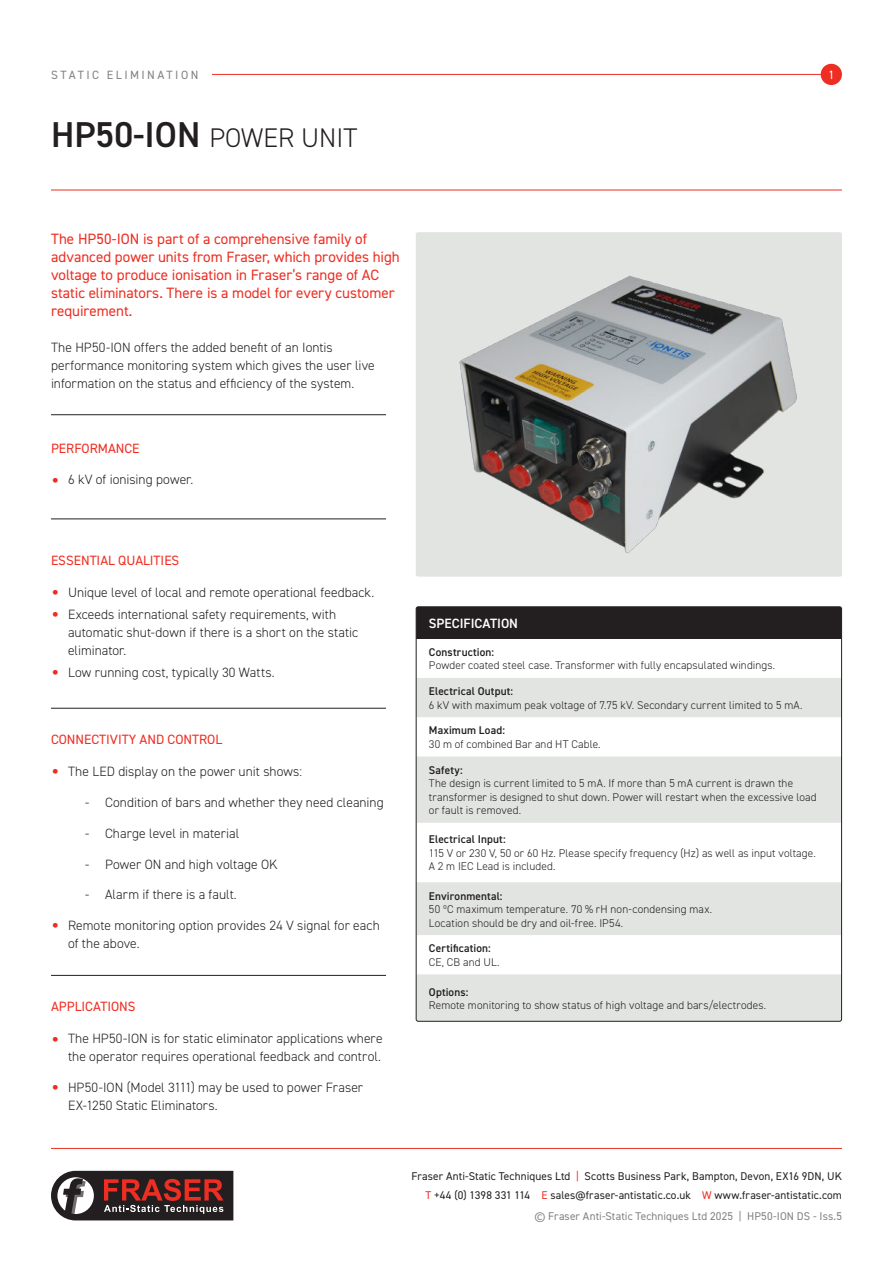
<style>
.page{position:relative;width:893px;height:1263px;background:#fff}
.page>*{position:absolute;margin:0;border:0;box-sizing:border-box;transform-origin:0 0}
.t1{font:300 27px "DIN2014";color:#231f20}
.t2{font:15px/18px "DIN2014";color:#ee2e22}
.t3{font:300 13.5px/18px "DIN2014";color:#231f20}
.t4{font:13.5px "DIN2014";color:#ee2e22}
.t5{font:600 13.5px "DIN2014";color:#fff}
.t6{font:12px "DIN2014";letter-spacing:.205em;color:#808285}
.t7{font:12px "DIN2014";color:#fff}
.t8{font:300 11.25px/13.5px "DIN2014";letter-spacing:.01em;color:#231f20}
.t9{font:11.25px/19.2px "DIN2014";letter-spacing:.01em;color:#231f20;text-align:right}
.t10{font:600 11.25px "DIN2014";letter-spacing:.015em;color:#231f20}
.t11{font:11.25px "DIN2014";letter-spacing:.01em;color:#808285}
.s1{font-weight:600;font-size:36px}
.s2{font-size:28.5px;color:#ee2e22}
.s3{color:#ee2e22}
</style>
<div class="page">
<hr style="left:77px;top:74px;width:754px;height:1px;background:#ee2e22">
<div style="left:51px;top:64px;width:160px;height:21px;background:#fff"></div>
<div style="left:821px;top:64px;width:21px;height:21px;background:#ee2e22;border-radius:50%"></div>
<hr style="left:51px;top:190px;width:791px;height:1px;background:#ee2e22">
<svg style="left:51px;top:1171px;width:182px;height:49px;background:#5d3f3e"></svg>
<hr style="left:51px;top:1148px;width:791px;height:1px;background:#ee2e22">
<div style="left:416px;top:232px;width:426px;height:345px;background:#e2e4e2;border-radius:2px"></div>
<img style="left:417px;top:275px;width:380px;height:302px">
<hr style="left:51px;top:414px;width:335px;height:1px;background:#231f20">
<hr style="left:51px;top:519px;width:335px;height:1px;background:#231f20">
<hr style="left:51px;top:708px;width:335px;height:1px;background:#231f20">
<hr style="left:51px;top:975px;width:335px;height:1px;background:#231f20">
<div style="left:416px;top:607px;width:426px;height:32px;background:#231f20"></div>
<svg style="left:418px;top:678px;width:422px;height:342px;fill:#e2e4e2"></svg>
<p class="t6" style="left:51px;top:68px;width:149px">STATIC ELIMINATION</p>
<p class="t7" style="left:828px;top:69px;width:7px">1</p>
<h1 class="t1" style="left:51px;top:125px;width:308px"><span class="s1">HP50-ION</span> POWER UNIT</h1>
<p class="t2" style="left:51px;top:230px;width:350px">The HP50-ION is part of a comprehensive family of advanced power units from Fraser, which provides high voltage to produce ionisation in Fraser’s range of AC static eliminators. There is a model for every customer requirement.</p>
<p class="t3" style="left:51px;top:339px;width:325px">The HP50-ION offers the added benefit of an Iontis performance monitoring system which gives the user live information on the status and efficiency of the system.</p>
<p class="t4" style="left:51px;top:442px;width:90px">PERFORMANCE</p>
<p class="t3" style="left:51px;top:471px;width:144px"><span class="s2">•</span> 6 kV of ionising power.</p>
<p class="t4" style="left:51px;top:554px;width:130px">ESSENTIAL QUALITIES</p>
<p class="t3" style="left:51px;top:583px;width:325px"><span class="s2">•</span> Unique level of local and remote operational feedback.</p>
<p class="t3" style="left:68px;top:606px;width:292px;text-indent:-17px"><span class="s2">•</span> Exceeds international safety requirements, with automatic shut-down if there is a short on the static eliminator.</p>
<p class="t3" style="left:51px;top:664px;width:225px"><span class="s2">•</span> Low running cost, typically 30 Watts.</p>
<p class="t4" style="left:51px;top:733px;width:173px">CONNECTIVITY AND CONTROL</p>
<p class="t3" style="left:51px;top:763px;width:253px"><span class="s2">•</span> The LED display on the power unit shows:</p>
<p class="t3" style="left:85px;top:794px;width:300px">- Condition of bars and whether they need cleaning</p>
<p class="t3" style="left:85px;top:824px;width:156px">- Charge level in material</p>
<p class="t3" style="left:85px;top:855px;width:194px">- Power ON and high voltage OK</p>
<p class="t3" style="left:85px;top:886px;width:153px">- Alarm if there is a fault.</p>
<p class="t3" style="left:68px;top:917px;width:313px;text-indent:-17px"><span class="s2">•</span> Remote monitoring option provides 24 V signal for each of the above.</p>
<p class="t4" style="left:51px;top:999px;width:86px">APPLICATIONS</p>
<p class="t3" style="left:51px;top:1030px;width:333px;text-align:right"><span class="s2">•</span> The HP50-ION is for static eliminator applications where the operator requires operational feedback and control.</p>
<p class="t3" style="left:68px;top:1079px;width:297px;text-indent:-17px"><span class="s2">•</span> HP50-ION (Model 3111) may be used to power Fraser<br>EX-1250 Static Eliminators.</p>
<p class="t5" style="left:429px;top:618px;width:91px">SPECIFICATION</p>
<p class="t10" style="left:429px;top:648px;width:67px">Construction:</p>
<p class="t8" style="left:429px;top:659px;width:348px">Powder coated steel case. Transformer with fully encapsulated windings.</p>
<p class="t10" style="left:429px;top:687px;width:86px">Electrical Output:</p>
<p class="t8" style="left:429px;top:698px;width:375px">6 kV with maximum peak voltage of 7.75 kV. Secondary current limited to 5 mA.</p>
<p class="t10" style="left:429px;top:727px;width:78px">Maximum Load:</p>
<p class="t8" style="left:429px;top:738px;width:173px">30 m of combined Bar and HT Cable.</p>
<p class="t10" style="left:429px;top:766px;width:35px">Safety:</p>
<p class="t8" style="left:429px;top:777px;width:389px">The design is current limited to 5 mA. If more than 5 mA current is drawn the transformer is designed to shut down. Power will restart when the excessive load or fault is removed.</p>
<p class="t10" style="left:429px;top:835px;width:78px">Electrical Input:</p>
<p class="t8" style="left:429px;top:847px;width:388px">115 V or 230 V, 50 or 60 Hz. Please specify frequency (Hz) as well as input voltage.<br>A 2 m IEC Lead is included.</p>
<p class="t10" style="left:429px;top:892px;width:75px">Environmental:</p>
<p class="t8" style="left:429px;top:903px;width:285px">50 ºC maximum temperature. 70 % rH non-condensing max.<br>Location should be dry and oil-free. IP54.</p>
<p class="t10" style="left:429px;top:944px;width:63px">Certification:</p>
<p class="t8" style="left:429px;top:956px;width:72px">CE, CB and UL.</p>
<p class="t10" style="left:429px;top:988px;width:41px">Options:</p>
<p class="t8" style="left:429px;top:999px;width:339px">Remote monitoring to show status of high voltage and bars/electrodes.</p>
<p class="t9" style="left:411px;top:1166px;width:432px">Fraser Anti-Static Techniques Ltd <span class="s3">|</span> Scotts Business Park, Bampton, Devon, EX16 9DN, UK<br><span class="s3">T</span> +44 (0) 1398 331 114 <span class="s3">E</span> sales@fraser-antistatic.co.uk <span class="s3">W</span> www.fraser-antistatic.com</p>
<p class="t11" style="left:534px;top:1211px;width:309px">© Fraser Anti-Static Techniques Ltd 2025 | HP50-ION DS - Iss.5</p>
</div>
